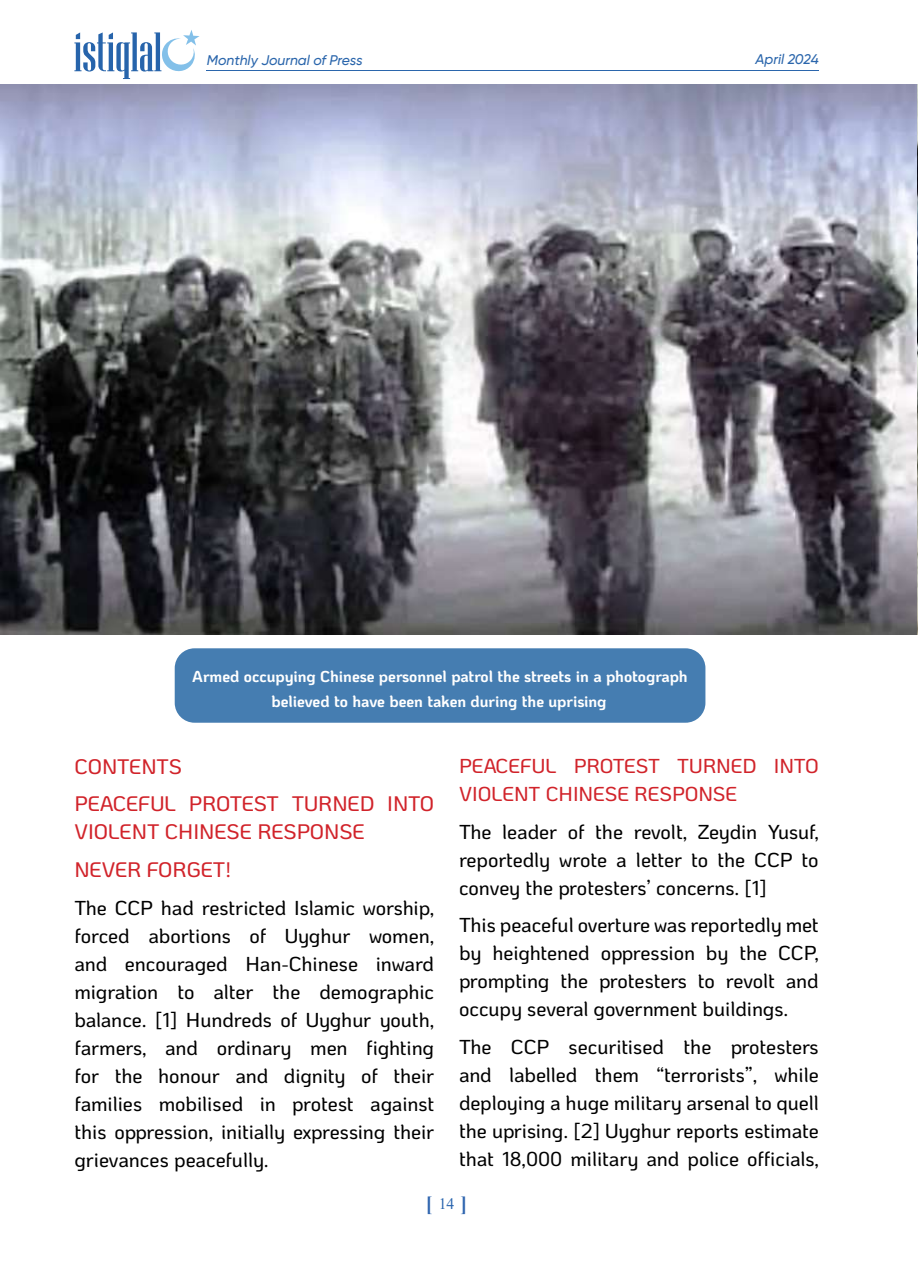
<style>
.page{position:relative;width:918px;height:1265px;background:#fff}
.page>*{position:absolute;margin:0;border:0;box-sizing:border-box;transform-origin:0 0}
.t1{font:500 21px/38px "Ko Ho";color:#d1232a}
.t2{font:500 20.12px/28px "Ko Ho";letter-spacing:-.005em;color:#000;text-align:justify}
.t3{font:500 20.12px/28px "Ko Ho";color:#d1232a}
.t4{font:700 20.12px "Times New Roman";color:#2f65af}
.t5{font:700 15.75px/24.5px "Ko Ho";letter-spacing:-.005em;color:#fff;text-align:center}
.t6{font:italic 500 14px "Gilroy";color:#2b66ac}
.s1{font-weight:400;font-size:15.75px;color:#2b66af}
</style>
<div class="page">
<hr style="left:207px;top:70px;width:612px;height:1px;background:#2b66ac">
<svg style="left:74px;top:30px;width:126px;height:49px"></svg>
<div style="left:175px;top:648px;width:530px;height:75px;background:#457db1;border-radius:20px"></div>
<img style="left:1px;top:84px;width:917px;height:551px">
<p class="t6" style="left:207px;top:51px;width:157px">Monthly Journal of Press</p>
<p class="t6" style="left:755px;top:51px;width:65px">April 2024</p>
<p class="t5" style="left:192px;top:664px;width:497px">Armed occupying Chinese personnel patrol the streets in a photograph believed to have been taken during the uprising</p>
<p class="t1" style="left:74px;top:747px;width:361px">CONTENTS<br>PEACEFUL PROTEST TURNED INTO</p>
<p class="t1" style="left:74px;top:813px;width:292px">VIOLENT CHINESE RESPONSE<br>NEVER FORGET!</p>
<p class="t2" style="left:74px;top:894px;width:361px">The CCP had restricted Islamic worship, forced abortions of Uyghur women, and encouraged Han-Chinese inward migration to alter the demographic balance. [1] Hundreds of Uyghur youth, farmers, and ordinary men fighting for the honour and dignity of their families mobilised in protest against this oppression, initially expressing their grievances peacefully.</p>
<p class="t3" style="left:459px;top:752px;width:361px">PEACEFUL PROTEST TURNED INTO<br>VIOLENT CHINESE RESPONSE</p>
<p class="t2" style="left:459px;top:818px;width:361px">The leader of the revolt, Zeydin Yusuf, reportedly wrote a letter to the CCP to convey the protesters’ concerns. [1]</p>
<p class="t2" style="left:459px;top:912px;width:361px">This peaceful overture was reportedly met by heightened oppression by the CCP, prompting the protesters to revolt and occupy several government buildings.</p>
<p class="t2" style="left:459px;top:1033px;width:361px">The CCP securitised the protesters and labelled them “terrorists”, while deploying a huge military arsenal to quell the uprising. [2] Uyghur reports estimate that 18,000 military and police officials,</p>
<p class="t4" style="left:426px;top:1189px;width:43px">[ <span class="s1">14</span> ]</p>
</div>
